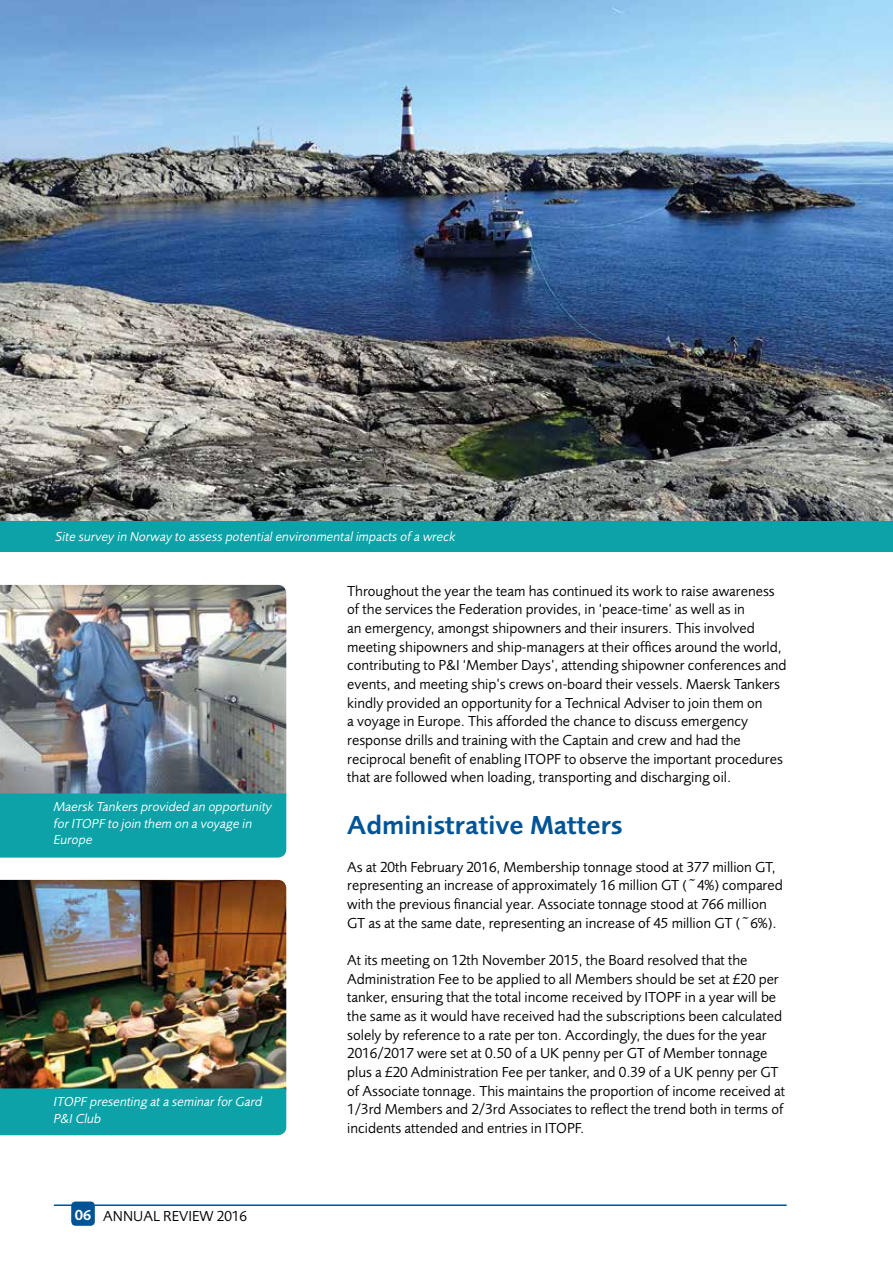
<style>
.page{position:relative;width:893px;height:1263px;background:#fff}
.page>*{position:absolute;margin:0;border:0;box-sizing:border-box;transform-origin:0 0}
.t1{font:600 27px "Foundry Sans";color:#005496}
.t2{font:15px/18.8px "Foundry Sans";color:#000}
.t3{font:italic 13.5px/16.2px "Foundry Sans";color:#fff}
.s1{font-weight:600;color:#fff}
</style>
<div class="page">
<div style="left:71px;top:1201px;width:24px;height:25px;background:#005496;border-radius:4px"></div>
<hr style="left:54px;top:1204px;width:733px;height:2px;background:#005496">
<img style="left:0;top:0;width:893px;height:522px">
<div style="left:0;top:522px;width:893px;height:30px;background:#0ca2a7"></div>
<img style="left:0;top:880px;width:286px;height:208px">
<div style="left:0;top:1088px;width:286px;height:47px;background:#0ca2a7"></div>
<img style="left:0;top:585px;width:286px;height:208px">
<div style="left:0;top:793px;width:286px;height:64px;background:#0ca2a7"></div>
<p class="t3" style="left:56px;top:528px;width:402px">Site survey in Norway to assess potential environmental impacts of a wreck</p>
<p class="t3" style="left:54px;top:799px;width:220px">Maersk Tankers provided an opportunity for ITOPF to join them on a voyage in<br>Europe</p>
<p class="t3" style="left:54px;top:1094px;width:210px">ITOPF presenting at a seminar for Gard<br>P&amp;I Club</p>
<p class="t2" style="left:75px;top:1206px;width:174px"><span class="s1">06</span> ANNUAL REVIEW 2016</p>
<p class="t2" style="left:347px;top:581px;width:441px">Throughout the year the team has continued its work to raise awareness of the services the Federation provides, in ‘peace-time’ as well as in<br>an emergency, amongst shipowners and their insurers. This involved meeting shipowners and ship-managers at their offices around the world, contributing to P&amp;I ‘Member Days’, attending shipowner conferences and events, and meeting ship’s crews on-board their vessels. Maersk Tankers kindly provided an opportunity for a Technical Adviser to join them on<br>a voyage in Europe. This afforded the chance to discuss emergency response drills and training with the Captain and crew and had the reciprocal benefit of enabling ITOPF to observe the important procedures that are followed when loading, transporting and discharging oil.</p>
<h1 class="t1" style="left:347px;top:809px;width:277px">Administrative Matters</h1>
<p class="t2" style="left:347px;top:857px;width:437px">As at 20th February 2016, Membership tonnage stood at 377 million GT, representing an increase of approximately 16 million GT (~4%) compared with the previous financial year. Associate tonnage stood at 766 million GT as at the same date, representing an increase of 45 million GT (~6%).</p>
<p class="t2" style="left:347px;top:950px;width:439px">At its meeting on 12th November 2015, the Board resolved that the Administration Fee to be applied to all Members should be set at £20 per tanker, ensuring that the total income received by ITOPF in a year will be the same as it would have received had the subscriptions been calculated solely by reference to a rate per ton. Accordingly, the dues for the year 2016/2017 were set at 0.50 of a UK penny per GT of Member tonnage plus a £20 Administration Fee per tanker, and 0.39 of a UK penny per GT of Associate tonnage. This maintains the proportion of income received at 1/3rd Members and 2/3rd Associates to reflect the trend both in terms of incidents attended and entries in ITOPF.</p>
</div>
